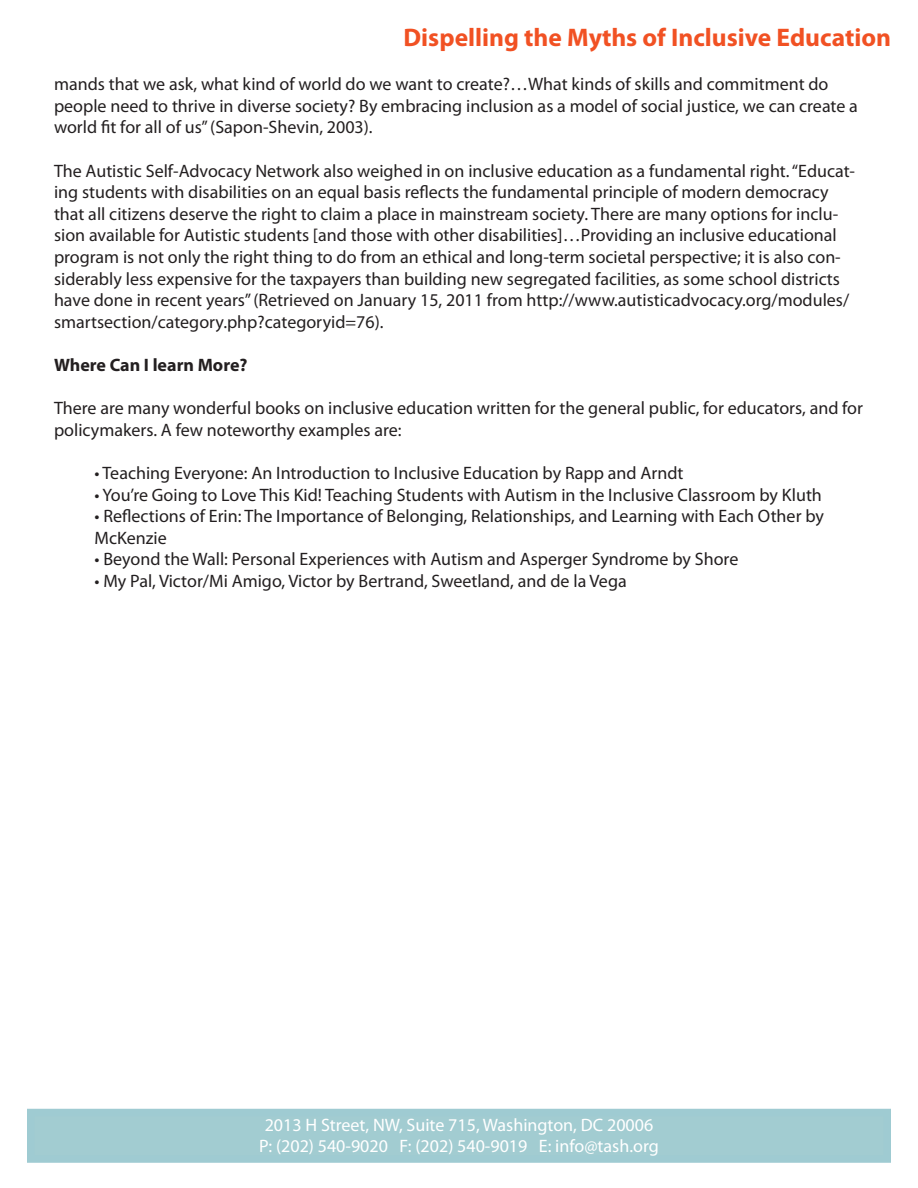
<style>
.page{position:relative;width:918px;height:1188px;background:#fff}
.page>*{position:absolute;margin:0;border:0;box-sizing:border-box;transform-origin:0 0}
.t1{font:700 25.5px "Myriad Pro";color:#f15123}
.t2{font:18px/21.6px "Myriad Pro";color:#231f20}
.t3{font:18px "Myriad Pro";color:#fff}
.t4{font:700 18px "Myriad Pro";color:#231f20}
</style>
<div class="page">
<div style="left:27px;top:1109px;width:864px;height:54px;background:#a2ccd1"></div>
<p class="t1" style="left:403px;top:21px;width:489px">Dispelling the Myths of Inclusive Education</p>
<p class="t2" style="left:54px;top:73px;width:805px">mands that we ask, what kind of world do we want to create?…What kinds of skills and commitment do people need to thrive in diverse society? By embracing inclusion as a model of social justice, we can create a world fit for all of us” (Sapon-Shevin, 2003).</p>
<p class="t2" style="left:54px;top:159px;width:803px">The Autistic Self-Advocacy Network also weighed in on inclusive education as a fundamental right. “Educat&shy;ing students with disabilities on an equal basis reflects the fundamental principle of modern democracy that all citizens deserve the right to claim a place in mainstream society. There are many options for inclu&shy;sion available for Autistic students [and those with other disabilities]…Providing an inclusive educational program is not only the right thing to do from an ethical and long-term societal perspective; it is also con&shy;siderably less expensive for the taxpayers than building new segregated facilities, as some school districts have done in recent years” (Retrieved on January 15, 2011 from http://www.autisticadvocacy.org/modules/ smartsection/category.php?categoryid=76).</p>
<p class="t4" style="left:54px;top:353px;width:195px">Where Can I learn More?</p>
<p class="t2" style="left:54px;top:397px;width:811px">There are many wonderful books on inclusive education written for the general public, for educators, and for policymakers. A few noteworthy examples are:</p>
<p class="t2" style="left:94px;top:462px;width:591px">• Teaching Everyone: An Introduction to Inclusive Education by Rapp and Arndt</p>
<p class="t2" style="left:94px;top:483px;width:729px">• You’re Going to Love This Kid! Teaching Students with Autism in the Inclusive Classroom by Kluth</p>
<p class="t2" style="left:94px;top:505px;width:731px">• Reflections of Erin: The Importance of Belonging, Relationships, and Learning with Each Other by<br>McKenzie</p>
<p class="t2" style="left:94px;top:548px;width:645px">• Beyond the Wall: Personal Experiences with Autism and Asperger Syndrome by Shore</p>
<p class="t2" style="left:94px;top:570px;width:534px">• My Pal, Victor/Mi Amigo, Victor by Bertrand, Sweetland, and de la Vega</p>
<p class="t3" style="left:265px;top:1113px;width:390px">2013 H Street, NW, Suite 715, Washington, DC 20006</p>
<p class="t3" style="left:259px;top:1135px;width:401px">P: (202) 540-9020 F: (202) 540-9019 E: info@tash.org</p>
</div>
